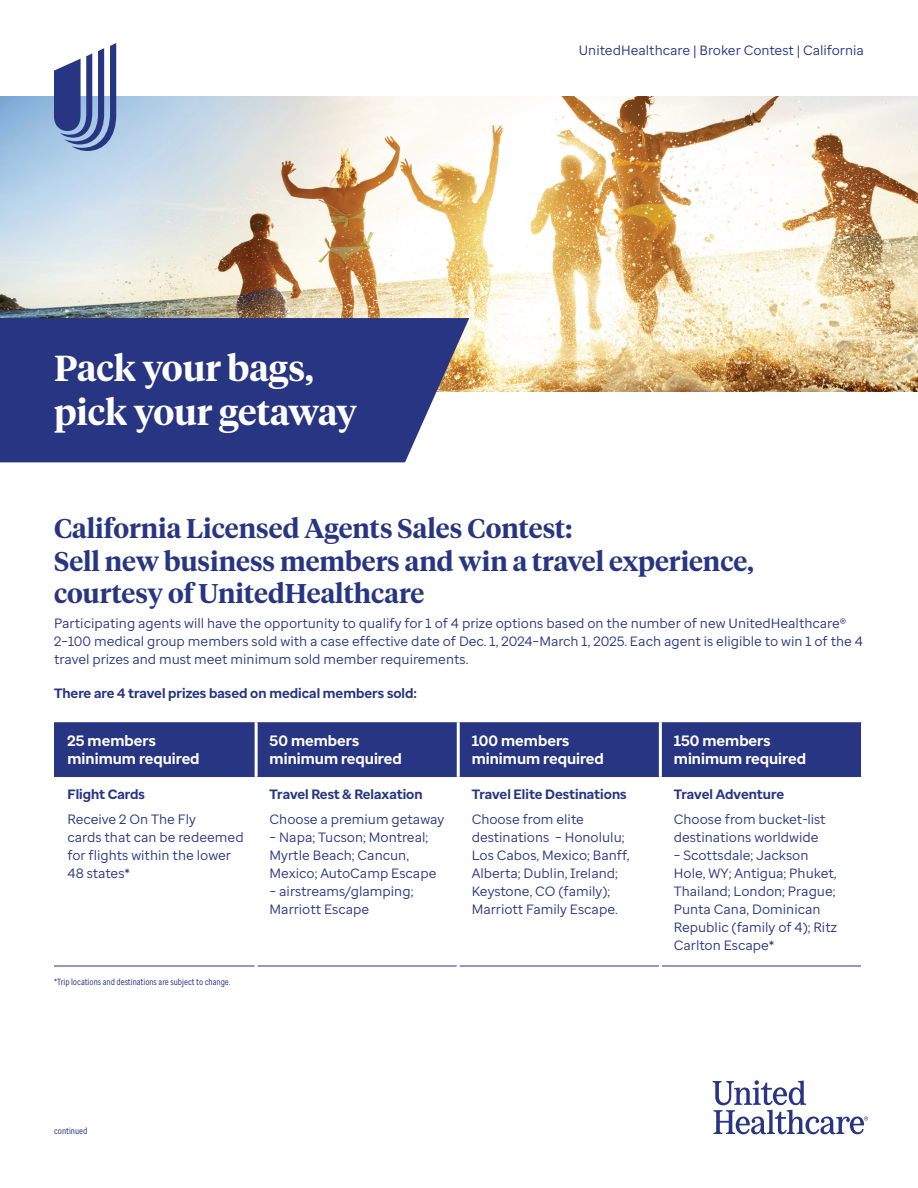
<style>
.page{position:relative;width:918px;height:1188px;background:#fff}
.page>*{position:absolute;margin:0;border:0;box-sizing:border-box;transform-origin:0 0}
.t1{font:600 36px/43.2px "UHC Serif Headline";color:#fff}
.t2{font:600 27px/32.4px "UHC Serif Headline";color:#283582}
.t3{font:700 15px/18px "Enterprise Sans";color:#fff}
.t4{font:13.5px/18px "Enterprise Sans";color:#283582}
.t5{font:700 13.5px "Enterprise Sans";color:#283582}
.t6{font:9px "Enterprise Sans Cond";color:#283582}
</style>
<div class="page">
<svg style="left:713px;top:1080px;width:155px;height:54px"></svg>
<img style="left:0;top:97px;width:918px;height:295px">
<svg style="left:0;top:318px;width:469px;height:144px;background:#354187"></svg>
<svg style="left:54px;top:43px;width:62px;height:108px"></svg>
<div style="left:54px;top:722px;width:807px;height:54px;background:#283582"></div>
<hr style="left:255px;top:722px;width:3px;height:55px;background:#fff">
<hr style="left:54px;top:776px;width:201px;height:1px;background:#283582">
<hr style="left:54px;top:966px;width:201px;height:1px;background:#283582">
<hr style="left:258px;top:966px;width:199px;height:1px;background:#283582">
<hr style="left:460px;top:966px;width:199px;height:1px;background:#283582">
<hr style="left:662px;top:966px;width:199px;height:1px;background:#283582">
<hr style="left:258px;top:776px;width:199px;height:1px;background:#283582">
<hr style="left:460px;top:776px;width:199px;height:1px;background:#283582">
<hr style="left:662px;top:776px;width:199px;height:1px;background:#283582">
<hr style="left:457px;top:722px;width:3px;height:55px;background:#fff">
<hr style="left:659px;top:722px;width:3px;height:55px;background:#fff">
<h1 class="t1" style="left:54px;top:345px;width:305px">Pack your bags, pick your getaway</h1>
<p class="t4" style="left:579px;top:41px;width:287px">UnitedHealthcare | Broker Contest | California</p>
<h2 class="t2" style="left:54px;top:511px;width:701px">California Licensed Agents Sales Contest:<br>Sell new business members and win a travel experience, courtesy of UnitedHealthcare</h2>
<p class="t4" style="left:54px;top:614px;width:811px">Participating agents will have the opportunity to qualify for 1 of 4 prize options based on the number of new UnitedHealthcare®<br>2–100 medical group members sold with a case effective date of Dec. 1, 2024–March 1, 2025. Each agent is eligible to win 1 of the 4 travel prizes and must meet minimum sold member requirements.</p>
<p class="t5" style="left:54px;top:684px;width:365px">There are 4 travel prizes based on medical members sold:</p>
<p class="t3" style="left:68px;top:732px;width:134px">25 members minimum required</p>
<p class="t3" style="left:270px;top:732px;width:134px">50 members minimum required</p>
<p class="t3" style="left:472px;top:732px;width:134px">100 members minimum required</p>
<p class="t3" style="left:674px;top:732px;width:134px">150 members minimum required</p>
<p class="t5" style="left:68px;top:786px;width:79px">Flight Cards</p>
<p class="t4" style="left:68px;top:810px;width:178px">Receive 2 On The Fly<br>cards that can be redeemed for flights within the lower<br>48 states*</p>
<p class="t5" style="left:472px;top:785px;width:156px">Travel Elite Destinations</p>
<p class="t4" style="left:472px;top:810px;width:159px">Choose from elite destinations – Honolulu;<br>Los Cabos, Mexico; Banff,<br>Alberta; Dublin, Ireland;<br>Keystone, CO (family);<br>Marriott Family Escape.</p>
<p class="t5" style="left:270px;top:786px;width:155px">Travel Rest &amp; Relaxation</p>
<p class="t4" style="left:270px;top:810px;width:176px">Choose a premium getaway</p>
<p class="t4" style="left:270px;top:828px;width:168px">– Napa; Tucson; Montreal;<br>Myrtle Beach; Cancun,<br>Mexico; AutoCamp Escape</p>
<p class="t4" style="left:270px;top:882px;width:145px">– airstreams/glamping;<br>Marriott Escape</p>
<p class="t5" style="left:674px;top:785px;width:112px">Travel Adventure</p>
<p class="t4" style="left:674px;top:810px;width:153px">Choose from bucket-list destinations worldwide</p>
<p class="t4" style="left:674px;top:846px;width:165px">– Scottsdale; Jackson<br>Hole, WY; Antigua; Phuket,<br>Thailand; London; Prague;<br>Punta Cana, Dominican<br>Republic (family of 4); Ritz<br>Carlton Escape*</p>
<p class="t6" style="left:54px;top:976px;width:178px">*Trip locations and destinations are subject to change.</p>
<p class="t6" style="left:54px;top:1125px;width:35px">continued</p>
</div>
